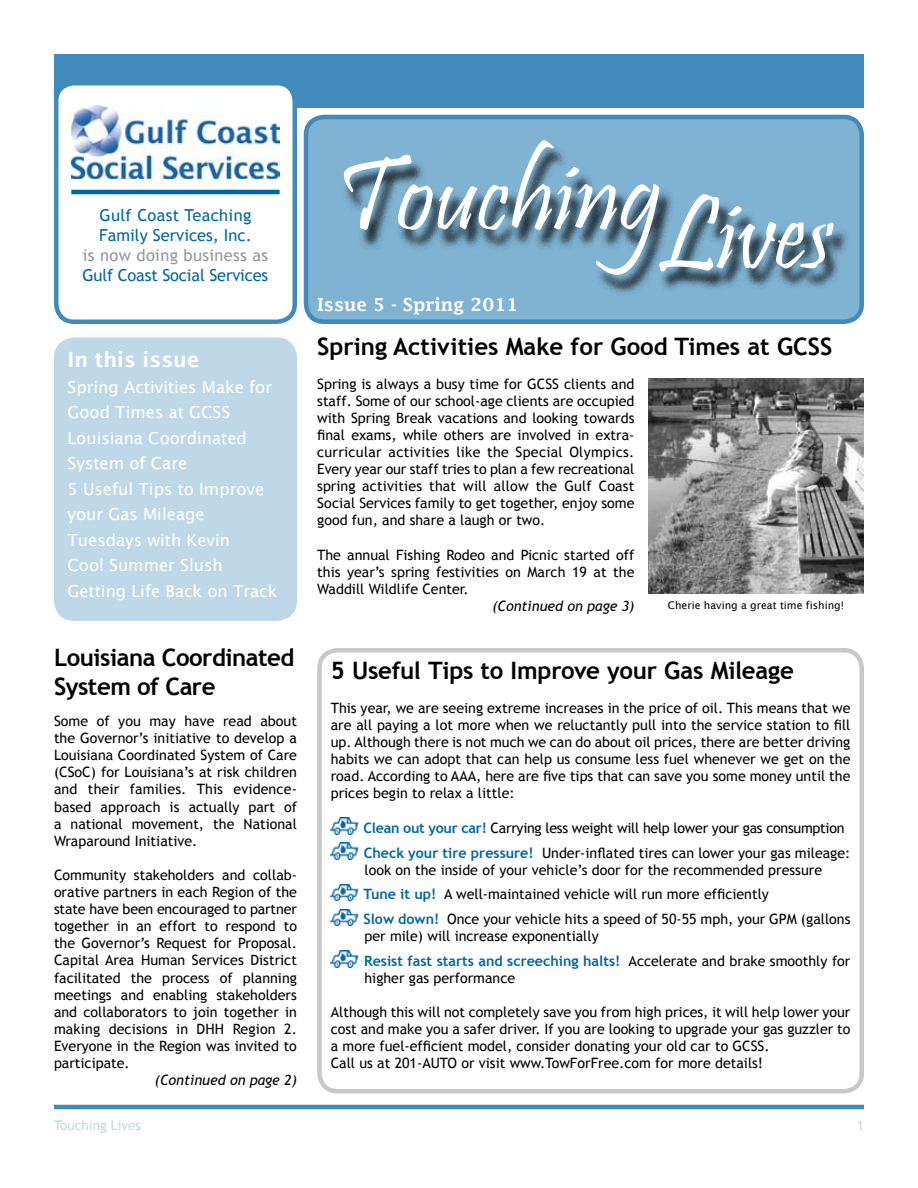
<style>
.page{position:relative;width:918px;height:1188px;background:#fff}
.page>*{position:absolute;margin:0;border:0;box-sizing:border-box;transform-origin:0 0}
.t1{font:108px "Pristina";color:#fff}
.t2{font:700 24px/28.8px "Trebuchet MS";letter-spacing:-.01em;color:#000}
.t3{font:600 21px "Lucida Sans";color:#fff}
.t4{font:600 18px "Lucida Fax";color:#fff}
.t5{font:16.5px/25.5px "Lucida Sans";color:#fff}
.t6{font:16.5px/19.8px "Trebuchet MS";color:#0065a4}
.t7{font:16.5px "Trebuchet MS";letter-spacing:.02em;color:#939598}
.t8{font:14.25px/17.1px "Trebuchet MS";color:#000;text-align:justify}
.t9{font:14.25px/24.6px "Trebuchet MS";letter-spacing:-.02em;color:#000}
.t10{font:italic 14.25px "Trebuchet MS";color:#000}
.t11{font:13.5px "Trebuchet MS";color:#bfd8e8}
.t12{font:10.5px "Lucida Sans";color:#000}
.s1{font-weight:700;color:#0065a4}
</style>
<div class="page">
<div style="left:54px;top:54px;width:810px;height:54px;background:#408bbb"></div>
<div style="left:306px;top:117px;width:556px;height:205px;background:#80b2d2;border-radius:18px"></div>
<div style="left:304px;top:115px;width:560px;height:209px;border:4px solid #408bbb;border-radius:18px"></div>
<div style="left:56px;top:340px;width:239px;height:279px;background:#bfd8e8;border-radius:18px"></div>
<div style="left:54px;top:338px;width:243px;height:283px;border:4px solid #bfd8e8;border-radius:18px"></div>
<hr style="left:54px;top:1105px;width:810px;height:4px;background:#408bbb">
<div style="left:317px;top:648px;width:547px;height:446px;border:4px solid #c6c8ca;border-radius:18px"></div>
<div style="left:56px;top:83px;width:239px;height:239px;background:#fff;border-radius:18px"></div>
<div style="left:54px;top:81px;width:243px;height:243px;border:4px solid #408bbb;border-radius:18px"></div>
<img style="left:71px;top:106px;width:209px;height:72px">
<hr style="left:71px;top:190px;width:209px;height:4px;background:#0065a4">
<img style="left:648px;top:378px;width:216px;height:216px">
<div style="left:342px;top:143px;width:576px;height:212px;background:#000;opacity:.75"></div>
<img style="left:331px;top:818px;width:28px;height:17px">
<img style="left:331px;top:843px;width:28px;height:16px">
<img style="left:331px;top:884px;width:28px;height:17px">
<img style="left:331px;top:909px;width:28px;height:17px">
<img style="left:331px;top:951px;width:28px;height:16px">
<p class="t6" style="left:99px;top:206px;width:154px">Gulf Coast Teaching<br>Family Services, Inc.</p>
<p class="t7" style="left:83px;top:245px;width:187px">is now doing business as</p>
<p class="t6" style="left:83px;top:265px;width:187px">Gulf Coast Social Services</p>
<h3 class="t3" style="left:68px;top:348px;width:133px">In this issue</h3>
<p class="t5" style="left:68px;top:374px;width:211px">Spring Activities Make for<br>Good Times at GCSS<br>Louisiana Coordinated<br>System of Care<br>5 Useful Tips to Improve your Gas Mileage<br>Tuesdays with Kevin<br>Cool Summer Slush<br>Getting Life Back on Track</p>
<h2 class="t2" style="left:54px;top:643px;width:242px">Louisiana Coordinated<br>System of Care</h2>
<p class="t8" style="left:54px;top:713px;width:244px">Some of you may have read about the Governor’s initiative to develop a Louisiana Coordinated System of Care (CSoC) for Louisiana’s at risk children and their families. This evidence&shy;based approach is actually part of a national movement, the National Wraparound Initiative.</p>
<p class="t8" style="left:54px;top:867px;width:245px">Community stakeholders and collab&shy;orative partners in each Region of the state have been encouraged to partner together in an effort to respond to the Governor’s Request for Proposal.<br>Capital Area Human Services District facilitated the process of planning meetings and enabling stakeholders and collaborators to join together in making decisions in DHH Region 2.<br>Everyone in the Region was invited to participate.</p>
<p class="t10" style="left:155px;top:1072px;width:144px">(Continued on page 2)</p>
<h1 class="t1" style="left:335px;top:135px;width:499px">TouchingLives</h1>
<p class="t4" style="left:317px;top:294px;width:203px">Issue 5 - Spring 2011</p>
<h2 class="t2" style="left:317px;top:332px;width:517px">Spring Activities Make for Good Times at GCSS</h2>
<p class="t8" style="left:317px;top:375px;width:319px">Spring is always a busy time for GCSS clients and staff. Some of our school-age clients are occupied with Spring Break vacations and looking towards final exams, while others are involved in extra&shy;curricular activities like the Special Olympics.<br>Every year our staff tries to plan a few recreational spring activities that will allow the Gulf Coast Social Services family to get together, enjoy some good fun, and share a laugh or two.</p>
<p class="t8" style="left:317px;top:546px;width:319px">The annual Fishing Rodeo and Picnic started off this year’s spring festivities on March 19 at the Waddill Wildlife Center.</p>
<p class="t10" style="left:492px;top:597px;width:144px">(Continued on page 3)</p>
<p class="t12" style="left:668px;top:599px;width:178px">Cherie having a great time fishing!</p>
<h2 class="t2" style="left:331px;top:656px;width:465px">5 Useful Tips to Improve your Gas Mileage</h2>
<p class="t8" style="left:331px;top:699px;width:521px">This year, we are seeing extreme increases in the price of oil. This means that we are all paying a lot more when we reluctantly pull into the service station to fill up. Although there is not much we can do about oil prices, there are better driving habits we can adopt that can help us consume less fuel whenever we get on the road. According to AAA, here are five tips that can save you some money until the prices begin to relax a little:</p>
<p class="t9" style="left:364px;top:816px;width:488px"><span class="s1">Clean out your car!</span> Carrying less weight will help lower your gas consumption<br><span class="s1">Check your tire pressure!</span> Under-inflated tires can lower your gas mileage:</p>
<p class="t8" style="left:363px;top:858px;width:488px;line-height:24.6px;text-align:left">look on the inside of your vehicle’s door for the recommended pressure<br><span class="s1">Tune it up!</span> A well-maintained vehicle will run more efficiently<br><span class="s1">Slow down!</span> Once your vehicle hits a speed of 50-55 mph, your GPM (gallons</p>
<p class="t8" style="left:364px;top:924px;width:488px;line-height:24.6px">per mile) will increase exponentially<br><span class="s1">Resist fast starts and screeching halts!</span> Accelerate and brake smoothly for</p>
<p class="t8" style="left:364px;top:970px;width:152px">higher gas performance</p>
<p class="t8" style="left:331px;top:1004px;width:521px;text-align:left">Although this will not completely save you from high prices, it will help lower your cost and make you a safer driver. If you are looking to upgrade your gas guzzler to a more fuel-efficient model, consider donating your old car to GCSS.<br>Call us at 201-AUTO or visit www.TowForFree.com for more details!</p>
<p class="t11" style="left:54px;top:1118px;width:89px">Touching Lives</p>
<p class="t11" style="left:857px;top:1118px;width:9px">1</p>
</div>
